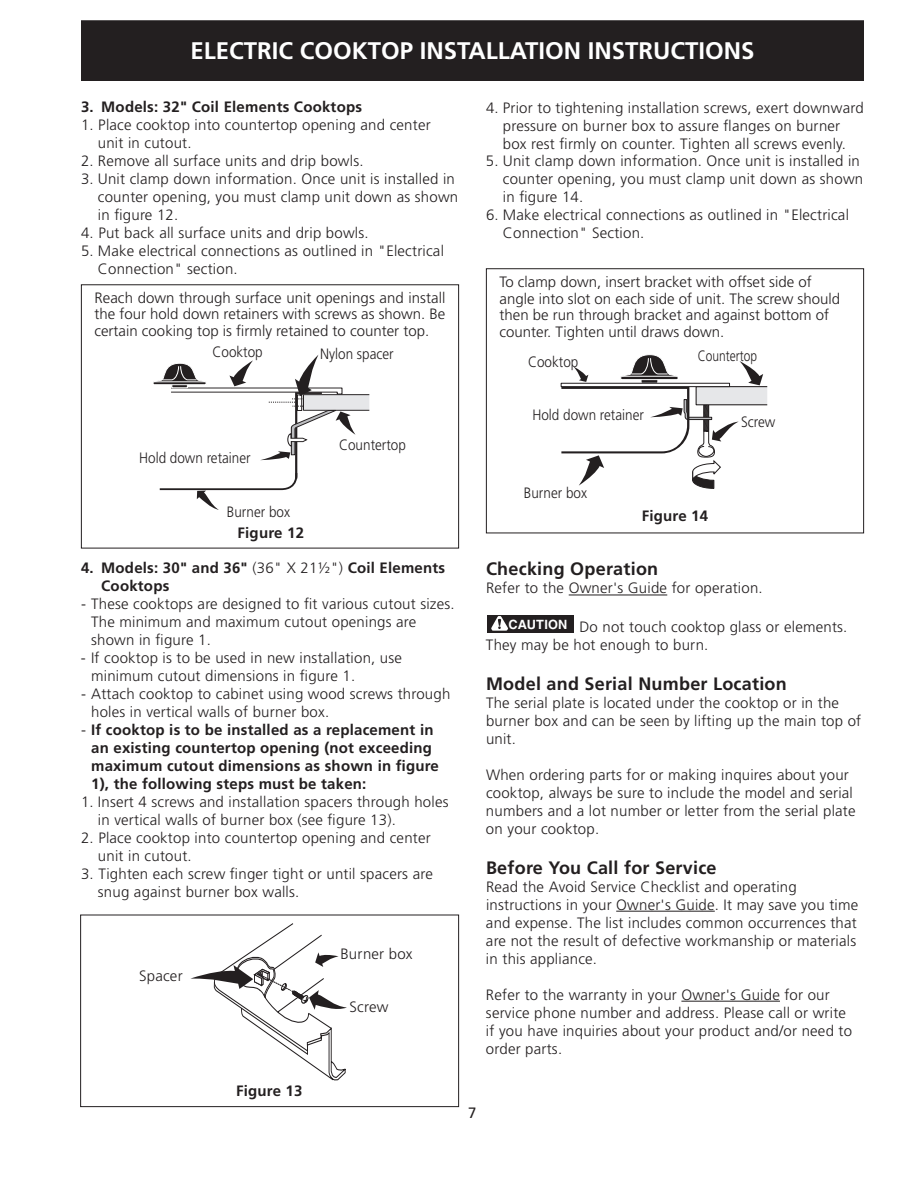
<style>
.page{position:relative;width:918px;height:1188px;background:#fff}
.page>*{position:absolute;margin:0;border:0;box-sizing:border-box;transform-origin:0 0}
.t1{font:700 24px "Frutiger";color:#fff}
.t2{font:700 18px "Frutiger";letter-spacing:.015em;color:#231f20}
.t3{font:300 15px/18px "Frutiger";letter-spacing:.015em;color:#231f20}
.t4{font:700 15px/18px "Frutiger";letter-spacing:.015em;color:#231f20}
.t5{font:300 15px "Frutiger";letter-spacing:.015em;color:#231f20;scale:.9 1}
.t6{font:300 15px "Frutiger";letter-spacing:.015em;color:#231f20;scale:.8 1}
.t7{font:15px "Frutiger";color:#231f20}
.s1{font-weight:300}
</style>
<div class="page">
<div style="left:82px;top:21px;width:781px;height:59px;background:#231f20"></div>
<div style="left:81px;top:20px;width:783px;height:61px;border:2px solid #231f20"></div>
<svg style="left:190px;top:923px;width:157px;height:158px"></svg>
<div style="left:80px;top:915px;width:379px;height:192px;border:1px solid #231f20"></div>
<div style="left:303px;top:395px;width:75px;height:15px;background:#e6e7e9"></div>
<div style="left:303px;top:394px;width:75px;height:17px;border:1px solid #231f20"></div>
<div style="left:370px;top:381px;width:17px;height:45px;background:#fff"></div>
<svg style="left:153px;top:355px;width:203px;height:155px"></svg>
<div style="left:81px;top:284px;width:378px;height:264px;border:1px solid #231f20"></div>
<hr style="left:569px;top:595px;width:98px;height:1px;background:#231f20">
<hr style="left:616px;top:911px;width:99px;height:1px;background:#231f20">
<hr style="left:681px;top:1001px;width:99px;height:1px;background:#231f20">
<div style="left:487px;top:615px;width:87px;height:17px;background:#231f20"></div>
<svg style="left:491px;top:616px;width:17px;height:15px"></svg>
<div style="left:696px;top:386px;width:81px;height:19px;background:#e6e7e9;border:1px solid #231f20"></div>
<div style="left:767px;top:370px;width:19px;height:53px;background:#fff"></div>
<svg style="left:561px;top:354px;width:202px;height:135px"></svg>
<div style="left:486px;top:268px;width:378px;height:265px;border:1px solid #231f20"></div>
<h1 class="t1" style="left:190px;top:37px;width:566px">ELECTRIC COOKTOP INSTALLATION INSTRUCTIONS</h1>
<p class="t4" style="left:81px;top:98px;width:283px">3. Models: 32" Coil Elements Cooktops</p>
<p class="t3" style="left:98px;top:117px;width:334px;text-indent:-17px">1. Place cooktop into countertop opening and center unit in cutout.</p>
<p class="t3" style="left:81px;top:153px;width:284px">2. Remove all surface units and drip bowls.</p>
<p class="t3" style="left:98px;top:171px;width:362px;text-indent:-17px">3. Unit clamp down information. Once unit is installed in counter opening, you must clamp unit down as shown in figure 12.</p>
<p class="t3" style="left:81px;top:225px;width:289px">4. Put back all surface units and drip bowls.</p>
<p class="t3" style="left:98px;top:243px;width:348px;text-indent:-17px">5. Make electrical connections as outlined in "Electrical<br>Connection" section.</p>
<p class="t3" style="left:95px;top:290px;width:352px;line-height:16.5px;text-align:justify">Reach down through surface unit openings and install the four hold down retainers with screws as shown. Be certain cooking top is firmly retained to counter top.</p>
<p class="t5" style="left:213px;top:343px;width:57px">Cooktop</p>
<p class="t5" style="left:320px;top:345px;width:83px">Nylon spacer</p>
<p class="t3" style="left:486px;top:99px;width:379px;text-align:center">4. Prior to tightening installation screws, exert downward pressure on burner box to assure flanges on burner<br>box rest firmly on counter. Tighten all screws evenly.</p>
<p class="t3" style="left:503px;top:153px;width:362px;text-indent:-17px">5. Unit clamp down information. Once unit is installed in counter opening, you must clamp unit down as shown in figure 14.</p>
<p class="t3" style="left:503px;top:207px;width:348px;text-indent:-17px">6. Make electrical connections as outlined in "Electrical<br>Connection" Section.</p>
<p class="t3" style="left:500px;top:274px;width:342px;line-height:16.5px">To clamp down, insert bracket with offset side of angle into slot on each side of unit. The screw should then be run through bracket and against bottom of counter. Tighten until draws down.</p>
<p class="t6" style="left:698px;top:347px;width:76px">Countertop</p>
<p class="t5" style="left:528px;top:353px;width:57px">Cooktop</p>
<p class="t5" style="left:139px;top:449px;width:125px">Hold down retainer</p>
<p class="t5" style="left:227px;top:503px;width:72px">Burner box</p>
<p class="t4" style="left:238px;top:524px;width:68px">Figure 12</p>
<p class="t5" style="left:339px;top:437px;width:76px">Countertop</p>
<p class="t4" style="left:101px;top:559px;width:346px;text-indent:-20px">4. Models: 30" and 36" <span class="s1">(36" X 21½")</span> Coil Elements<br>Cooktops</p>
<p class="t3" style="left:91px;top:595px;width:365px;text-indent:-10px">- These cooktops are designed to fit various cutout sizes.<br>The minimum and maximum cutout openings are shown in figure 1.</p>
<p class="t3" style="left:91px;top:649px;width:312px;text-indent:-10px">- If cooktop is to be used in new installation, use minimum cutout dimensions in figure 1.</p>
<p class="t3" style="left:91px;top:685px;width:361px;text-indent:-10px">- Attach cooktop to cabinet using wood screws through holes in vertical walls of burner box.</p>
<p class="t4" style="left:91px;top:721px;width:349px;text-indent:-10px"><span class="s1">-</span> If cooktop is to be installed as a replacement in an existing countertop opening (not exceeding maximum cutout dimensions as shown in figure 1), the following steps must be taken:</p>
<p class="t3" style="left:98px;top:793px;width:352px;text-indent:-17px">1. Insert 4 screws and installation spacers through holes in vertical walls of burner box (see figure 13).</p>
<p class="t3" style="left:98px;top:829px;width:334px;text-indent:-17px">2. Place cooktop into countertop opening and center unit in cutout.</p>
<p class="t3" style="left:98px;top:865px;width:336px;text-indent:-17px">3. Tighten each screw finger tight or until spacers are snug against burner box walls.</p>
<p class="t3" style="left:139px;top:967px;width:45px">Spacer</p>
<p class="t4" style="left:236px;top:1082px;width:68px">Figure 13</p>
<p class="t3" style="left:340px;top:945px;width:74px">Burner box</p>
<p class="t3" style="left:350px;top:998px;width:40px">Screw</p>
<p class="t5" style="left:532px;top:406px;width:125px">Hold down retainer</p>
<p class="t5" style="left:741px;top:413px;width:40px">Screw</p>
<p class="t5" style="left:524px;top:484px;width:72px">Burner box</p>
<p class="t4" style="left:642px;top:507px;width:68px">Figure 14</p>
<p class="t2" style="left:486px;top:559px;width:174px">Checking Operation</p>
<p class="t3" style="left:486px;top:580px;width:278px">Refer to the Owner's Guide for operation.</p>
<p class="t3" style="left:486px;top:619px;width:363px;text-indent:22px"><sup>CAUTION</sup> Do not touch cooktop glass or elements.<br>They may be hot enough to burn.</p>
<p class="t2" style="left:486px;top:673px;width:302px">Model and Serial Number Location</p>
<p class="t3" style="left:486px;top:694px;width:377px">The serial plate is located under the cooktop or in the burner box and can be seen by lifting up the main top of unit.</p>
<p class="t3" style="left:486px;top:766px;width:371px">When ordering parts for or making inquires about your cooktop, always be sure to include the model and serial numbers and a lot number or letter from the serial plate on your cooktop.</p>
<p class="t2" style="left:486px;top:857px;width:232px">Before You Call for Service</p>
<p class="t3" style="left:486px;top:878px;width:374px">Read the Avoid Service Checklist and operating instructions in your Owner's Guide. It may save you time and expense. The list includes common occurrences that are not the result of defective workmanship or materials in this appliance.</p>
<p class="t3" style="left:486px;top:986px;width:368px">Refer to the warranty in your Owner's Guide for our service phone number and address. Please call or write if you have inquiries about your product and/or need to order parts.</p>
<p class="t7" style="left:468px;top:1104px;width:10px">7</p>
</div>
